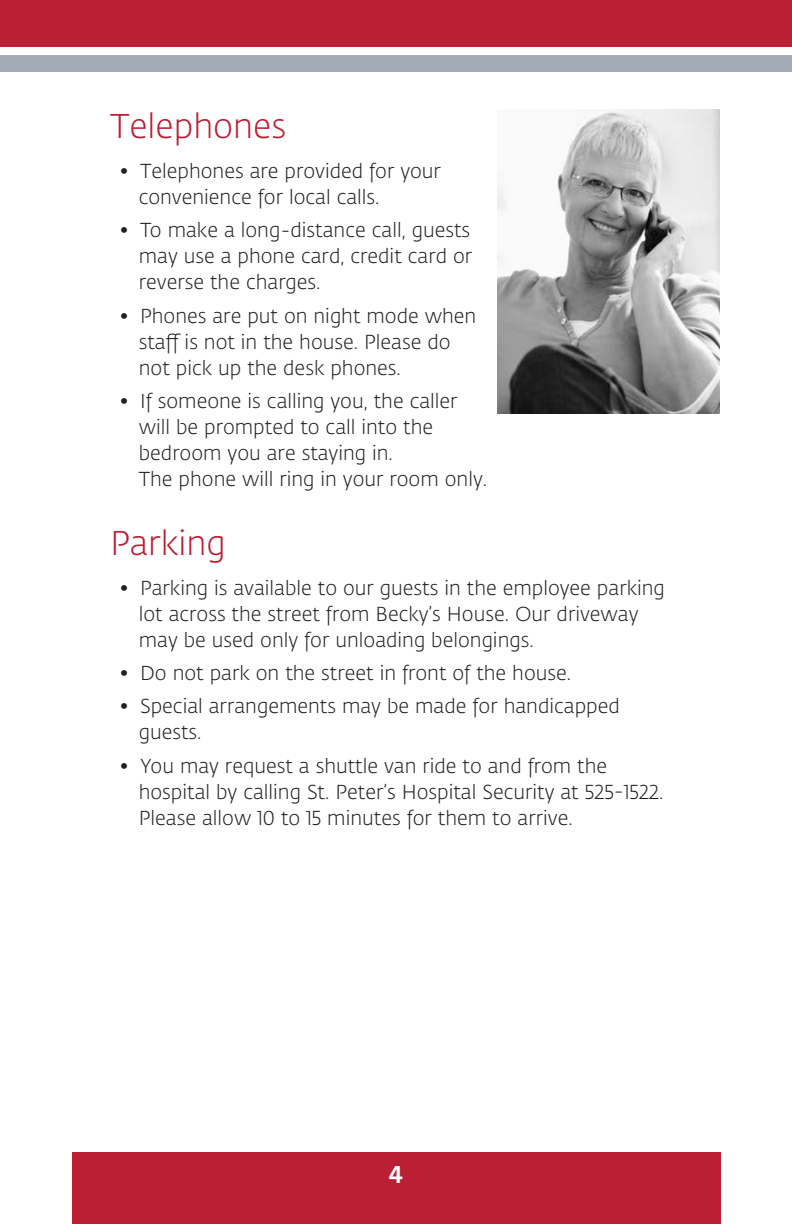
<style>
.page{position:relative;width:792px;height:1224px;background:#fff}
.page>*{position:absolute;margin:0;border:0;box-sizing:border-box;transform-origin:0 0}
.t1{font:300 34px "Fedra Sans Pro";color:#ba1f33}
.t2{font:500 24px "Fedra Sans Pro";color:#fff}
.t3{font:300 20px/26px "Fedra Sans Pro";color:#231f20}
</style>
<div class="page">
<div style="left:0;top:0;width:792px;height:47px;background:#ba1f33"></div>
<div style="left:0;top:55px;width:792px;height:16px;background:#a3acb5"></div>
<div style="left:72px;top:1152px;width:648px;height:71px;background:#ba1f33"></div>
<img style="left:497px;top:109px;width:223px;height:304px">
<h1 class="t1" style="left:110px;top:112px;width:178px">Telephones</h1>
<p class="t3" style="left:139px;top:160px;width:304px;text-indent:-19px">• Telephones are provided for your convenience for local calls.</p>
<p class="t3" style="left:139px;top:219px;width:335px;text-align:justify;text-indent:-19px">• To make a long-distance call, guests may use a phone card, credit card or reverse the charges.</p>
<p class="t3" style="left:139px;top:304px;width:339px;text-indent:-19px">• Phones are put on night mode when staff is not in the house. Please do not pick up the desk phones.</p>
<p class="t3" style="left:139px;top:389px;width:350px;text-indent:-19px">• If someone is calling you, the caller will be prompted to call into the bedroom you are staying in.<br>The phone will ring in your room only.</p>
<h1 class="t1" style="left:110px;top:529px;width:117px">Parking</h1>
<p class="t3" style="left:139px;top:577px;width:528px;text-indent:-19px">• Parking is available to our guests in the employee parking lot across the street from Becky’s House. Our driveway may be used only for unloading belongings.</p>
<p class="t3" style="left:120px;top:662px;width:453px">• Do not park on the street in front of the house.</p>
<p class="t3" style="left:139px;top:695px;width:483px;text-indent:-19px">• Special arrangements may be made for handicapped guests.</p>
<p class="t3" style="left:139px;top:754px;width:526px;text-indent:-19px">• You may request a shuttle van ride to and from the hospital by calling St. Peter’s Hospital Security at 525-1522.<br>Please allow 10 to 15 minutes for them to arrive.</p>
<p class="t2" style="left:389px;top:1165px;width:16px">4</p>
</div>
